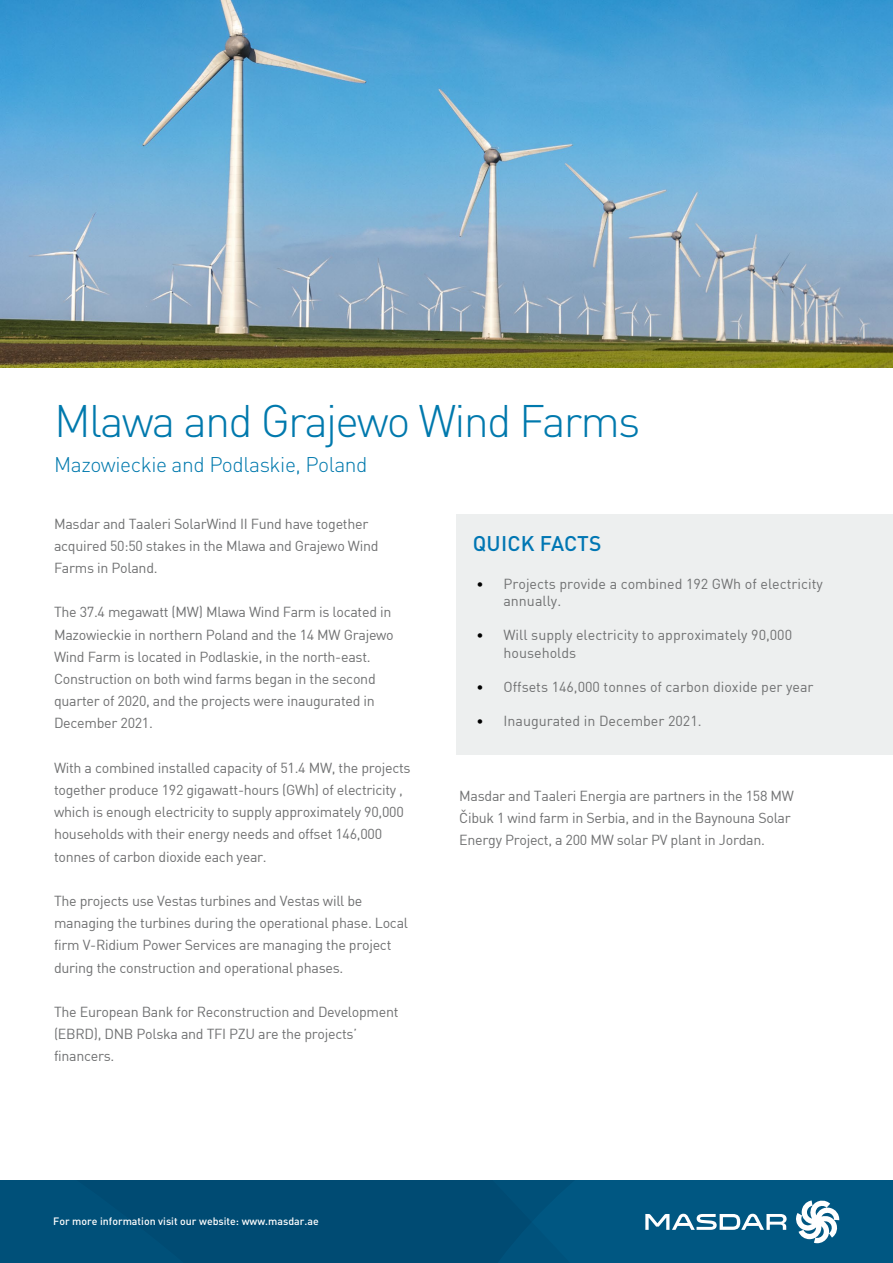
<style>
.page{position:relative;width:893px;height:1263px;background:#fff}
.page>*{position:absolute;margin:0;border:0;box-sizing:border-box;transform-origin:0 0}
.t1{font:300 45px "DIN Pro";letter-spacing:-.04em;color:#0079ad}
.t2{font:300 21px "DIN Pro";letter-spacing:-.02em;color:#0079ad}
.t3{font:500 21px "DIN Pro";letter-spacing:.01em;color:#0076b3}
.t4{font:14.25px/22.2px "DIN";letter-spacing:-.02em;color:#707172}
.t5{font:14.25px/17.1px "DIN";color:#707172}
.t6{font:500 10.65px "DIN Pro";color:#fff}
.s1{font-size:13.5px;color:#000}
.s2{font-family:"DIN Pro"}
</style>
<div class="page">
<div style="left:208px;top:1181px;width:181px;height:82px;background:#004b73"></div>
<div style="left:0;top:1181px;width:208px;height:82px;background:#005079"></div>
<svg style="left:389px;top:1181px;width:504px;height:82px;background:#0c5c84"></svg>
<div style="left:457px;top:514px;width:436px;height:241px;background:#edefef"></div>
<img style="left:0;top:0;width:892px;height:368px">
<h1 class="t1" style="left:54px;top:386px;width:588px">Mlawa and Grajewo Wind Farms</h1>
<h2 class="t2" style="left:54px;top:448px;width:315px">Mazowieckie and Podlaskie, Poland</h2>
<p class="t4" style="left:54px;top:512px;width:326px">Masdar and Taaleri SolarWind II Fund have together acquired 50:50 stakes in the Mlawa and Grajewo Wind<br>Farms in Poland.</p>
<p class="t4" style="left:54px;top:601px;width:341px">The 37.4 megawatt (MW) Mlawa Wind Farm is located in Mazowieckie in northern Poland and the 14 MW Grajewo Wind Farm is located in Podlaskie, in the north-east.<br>Construction on both wind farms began in the second quarter of 2020, and the projects were inaugurated in December 2021.</p>
<p class="t4" style="left:54px;top:756px;width:358px">With a combined installed capacity of 51.4 MW, the projects together produce 192 gigawatt-hours (GWh) of electricity , which is enough electricity to supply approximately 90,000 households with their energy needs and offset 146,000 tonnes of carbon dioxide each year.</p>
<p class="t4" style="left:54px;top:889px;width:356px">The projects use Vestas turbines and Vestas will be managing the turbines during the operational phase. Local firm V-Ridium Power Services are managing the project during the construction and operational phases.</p>
<p class="t4" style="left:54px;top:1000px;width:346px">The European Bank for Reconstruction and Development (EBRD), DNB Polska and TFI PZU are the projects’ financers.</p>
<h2 class="t3" style="left:473px;top:526px;width:130px">QUICK FACTS</h2>
<p class="t5" style="left:503px;top:575px;width:321px;text-indent:-27px"><span class="s1">•</span> Projects provide a combined 192 GWh of electricity annually.</p>
<p class="t5" style="left:503px;top:626px;width:290px;text-indent:-27px"><span class="s1">•</span> Will supply electricity to approximately 90,000 households</p>
<p class="t5" style="left:476px;top:678px;width:339px"><span class="s1">•</span> Offsets 146,000 tonnes of carbon dioxide per year</p>
<p class="t5" style="left:476px;top:712px;width:227px"><span class="s1">•</span> Inaugurated in December 2021.</p>
<p class="t4" style="left:459px;top:784px;width:336px">Masdar and Taaleri Energia are partners in the 158 MW<br><span class="s2">Č</span>ibuk 1 wind farm in Serbia, and in the Baynouna Solar<br>Energy Project, a 200 MW solar PV plant in Jordan.</p>
<p class="t6" style="left:53px;top:1212px;width:267px">For more information visit our website: www.masdar.ae</p>
</div>
